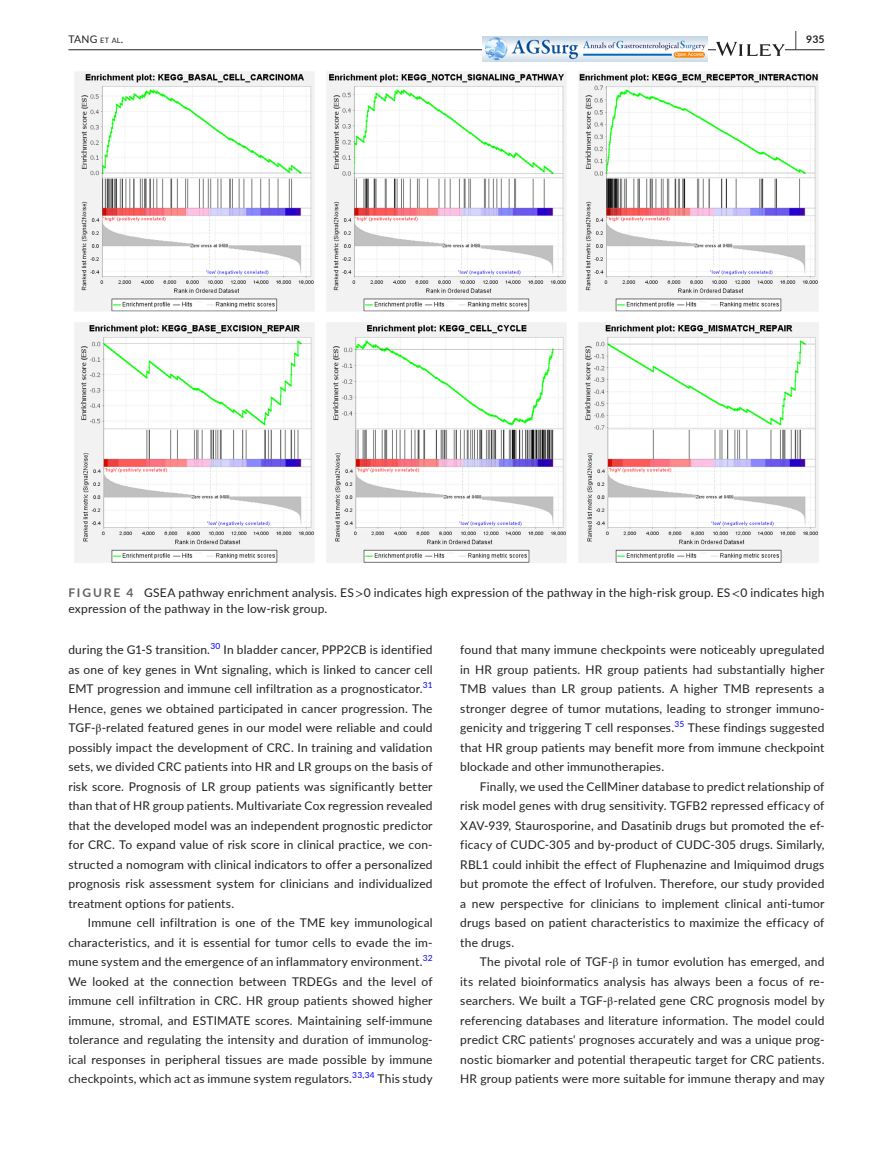
<style>
.page{position:relative;width:893px;height:1174px;background:#fff}
.page>*{position:absolute;margin:0;border:0;box-sizing:border-box;transform-origin:0 0}
.t1{font:12px/19.5px "Lato";letter-spacing:.015em;color:#231f20;text-align:justify}
.t2{font:10.5px "Lato";color:#231f20}
.t3{font:700 10.5px "Lato";color:#231f20}
.t4{font:8.4px "Lato";color:#00f}
.s1{font-size:7.35px}
.s2{font-size:19.5px}
.s3{font-weight:700;color:#636366}
.s4{font-family:"STIX"}
</style>
<div class="page">
<hr style="left:68px;top:49px;width:756px;height:1px;background:#231f20">
<img style="left:482px;top:36px;width:226px;height:26px">
<svg style="left:716px;top:42px;width:69px;height:14px"></svg>
<img style="left:74px;top:72px;width:745px;height:491px">
<p class="t2" style="left:68px;top:31px;width:56px">TANG <span class="s1">et al</span>.</p>
<p class="t3" style="left:795px;top:31px;width:31px"><span class="s2">|</span> 935</p>
<p class="t1" style="left:68px;top:583px;width:757px;line-height:16.5px"><span class="s3">FIGURE 4</span> GSEA pathway enrichment analysis. ES <span class="s4">&gt;</span>0 indicates high expression of the pathway in the high-risk group. ES <span class="s4">&lt;</span>0 indicates high expression of the pathway in the low-risk group.</p>
<p class="t1" style="left:68px;top:639px;width:143px">during the G1-S transition.</p>
<p class="t4" style="left:210px;top:640px;width:12px">30</p>
<p class="t1" style="left:68px;top:639px;width:366px;text-indent:155px">In bladder cancer, PPP2CB is identified as one of key genes in Wnt signaling, which is linked to cancer cell EMT progression and immune cell infiltration as a prognosticator.</p>
<p class="t4" style="left:423px;top:679px;width:11px">31</p>
<p class="t1" style="left:68px;top:698px;width:366px">Hence, genes we obtained participated in cancer progression. The TGF-<span class="s4">β</span>-related featured genes in our model were reliable and could possibly impact the development of CRC. In training and validation sets, we divided CRC patients into HR and LR groups on the basis of risk score. Prognosis of LR group patients was significantly better than that of HR group patients. Multivariate Cox regression revealed that the developed model was an independent prognostic predictor for CRC. To expand value of risk score in clinical practice, we con&shy;structed a nomogram with clinical indicators to offer a personalized prognosis risk assessment system for clinicians and individualized treatment options for patients.</p>
<p class="t1" style="left:68px;top:912px;width:366px;text-indent:20px">Immune cell infiltration is one of the TME key immunological characteristics, and it is essential for tumor cells to evade the im&shy;mune system and the emergence of an inflammatory environment.<sup>32<br></sup>We looked at the connection between TRDEGs and the level of immune cell infiltration in CRC. HR group patients showed higher immune, stromal, and ESTIMATE scores. Maintaining self-immune tolerance and regulating the intensity and duration of immunolog&shy;ical responses in peripheral tissues are made possible by immune checkpoints, which act as immune system regulators.<sup>33,34</sup> This study</p>
<p class="t1" style="left:460px;top:639px;width:366px">found that many immune checkpoints were noticeably upregulated in HR group patients. HR group patients had substantially higher TMB values than LR group patients. A higher TMB represents a stronger degree of tumor mutations, leading to stronger immuno&shy;genicity and triggering T cell responses.</p>
<p class="t4" style="left:674px;top:718px;width:11px">35</p>
<p class="t1" style="left:460px;top:717px;width:366px;text-indent:227px">These findings suggested that HR group patients may benefit more from immune checkpoint blockade and other immunotherapies.</p>
<p class="t1" style="left:460px;top:776px;width:366px;text-indent:20px">Finally, we used the CellMiner database to predict relationship of risk model genes with drug sensitivity. TGFB2 repressed efficacy of XAV-939, Staurosporine, and Dasatinib drugs but promoted the ef&shy;ficacy of CUDC-305 and by-product of CUDC-305 drugs. Similarly, RBL1 could inhibit the effect of Fluphenazine and Imiquimod drugs but promote the effect of Irofulven. Therefore, our study provided a new perspective for clinicians to implement clinical anti-tumor drugs based on patient characteristics to maximize the efficacy of the drugs.</p>
<p class="t1" style="left:460px;top:951px;width:366px;text-indent:20px">The pivotal role of TGF-<span class="s4">β</span> in tumor evolution has emerged, and its related bioinformatics analysis has always been a focus of re&shy;searchers. We built a TGF-<span class="s4">β</span>-related gene CRC prognosis model by referencing databases and literature information. The model could predict CRC patients' prognoses accurately and was a unique prog&shy;nostic biomarker and potential therapeutic target for CRC patients.<br>HR group patients were more suitable for immune therapy and may</p>
</div>
